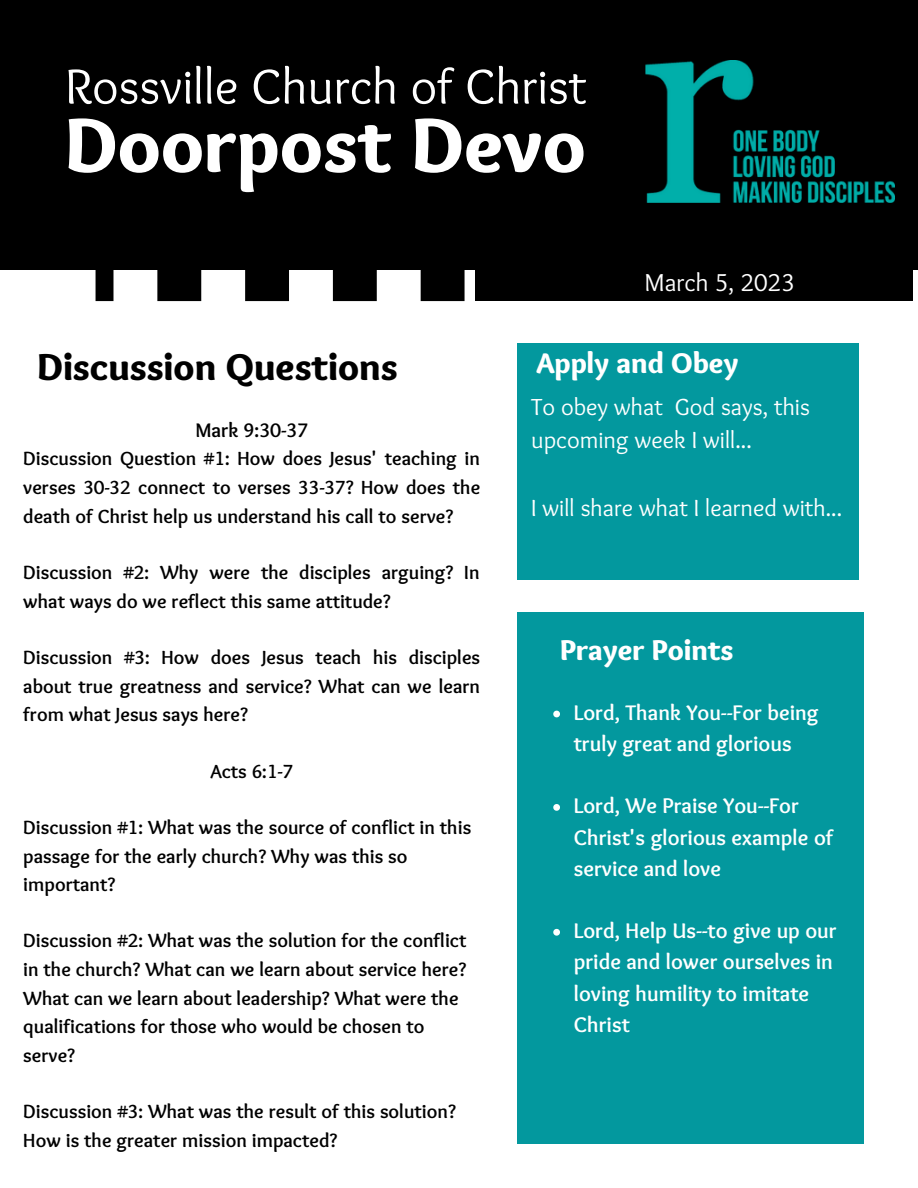
<style>
.page{position:relative;width:918px;height:1188px;background:#fff}
.page>*{position:absolute;margin:0;border:0;box-sizing:border-box;transform-origin:0 0}
.t1{font:900 79.65px "Sukar";color:#fff}
.t2{font:50.85px "Sukar Regular";color:#fff}
.t3{font:900 38.85px "Sukar";color:#000}
.t4{font:900 29.7px "Sukar";color:#fff}
.t5{font:25.35px "Sukar Regular";color:#fff}
.t6{font:24.15px/33.8px "Sukar Regular";color:#fff}
.t7{font:700 22.05px/31.5px "Sukar";color:#fff}
.t8{font:700 20.4px "Sukar";color:#000}
.t9{font:700 19.8px/28.7px "Sukar";color:#000}
</style>
<div class="page">
<div style="left:0;top:0;width:918px;height:269px;background:#000"></div>
<div style="left:517px;top:344px;width:341px;height:236px;background:#03989e"></div>
<div style="left:517px;top:612px;width:347px;height:532px;background:#03989e"></div>
<div style="left:476px;top:258px;width:437px;height:43px;background:#000"></div>
<svg style="left:96px;top:269px;width:369px;height:32px"></svg>
<img style="left:645px;top:61px;width:249px;height:141px">
<svg style="left:553px;top:711px;width:7px;height:6px"></svg>
<svg style="left:553px;top:804px;width:7px;height:7px"></svg>
<svg style="left:553px;top:929px;width:7px;height:7px"></svg>
<h2 class="t2" style="left:65px;top:57px;width:523px">Rossville Church of Christ</h2>
<h1 class="t1" style="left:65px;top:99px;width:522px">Doorpost Devo</h1>
<p class="t5" style="left:645px;top:268px;width:152px">March 5, 2023</p>
<h3 class="t3" style="left:37px;top:345px;width:362px">Discussion Questions</h3>
<p class="t8" style="left:195px;top:418px;width:114px">Mark 9:30-37</p>
<p class="t9" style="left:23px;top:446px;width:458px;text-align:justify">Discussion Question #1: How does Jesus' teaching in verses 30-32 connect to verses 33-37? How does the death of Christ help us understand his call to serve?</p>
<p class="t9" style="left:23px;top:560px;width:458px">Discussion #2: Why were the disciples arguing? In what ways do we reflect this same attitude?</p>
<p class="t9" style="left:23px;top:645px;width:458px;text-align:justify">Discussion #3: How does Jesus teach his disciples about true greatness and service? What can we learn from what Jesus says here?</p>
<p class="t9" style="left:210px;top:758px;width:84px">Acts 6:1-7</p>
<p class="t9" style="left:23px;top:815px;width:450px">Discussion #1: What was the source of conflict in this passage for the early church? Why was this so important?</p>
<p class="t9" style="left:23px;top:928px;width:445px">Discussion #2: What was the solution for the conflict in the church? What can we learn about service here?<br>What can we learn about leadership? What were the qualifications for those who would be chosen to serve?</p>
<p class="t9" style="left:23px;top:1099px;width:434px">Discussion #3: What was the result of this solution?<br>How is the greater mission impacted?</p>
<h3 class="t4" style="left:536px;top:346px;width:204px">Apply and Obey</h3>
<p class="t6" style="left:531px;top:391px;width:280px">To obey what God says, this upcoming week I will...</p>
<p class="t6" style="left:531px;top:493px;width:313px">I will share what I learned with...</p>
<h3 class="t4" style="left:560px;top:632px;width:175px">Prayer Points</h3>
<p class="t7" style="left:574px;top:699px;width:246px">Lord, Thank You--For being truly great and glorious</p>
<p class="t7" style="left:574px;top:792px;width:261px">Lord, We Praise You--For<br>Christ's glorious example of service and love</p>
<p class="t7" style="left:574px;top:917px;width:264px">Lord, Help Us--to give up our pride and lower ourselves in loving humility to imitate<br>Christ</p>
</div>
